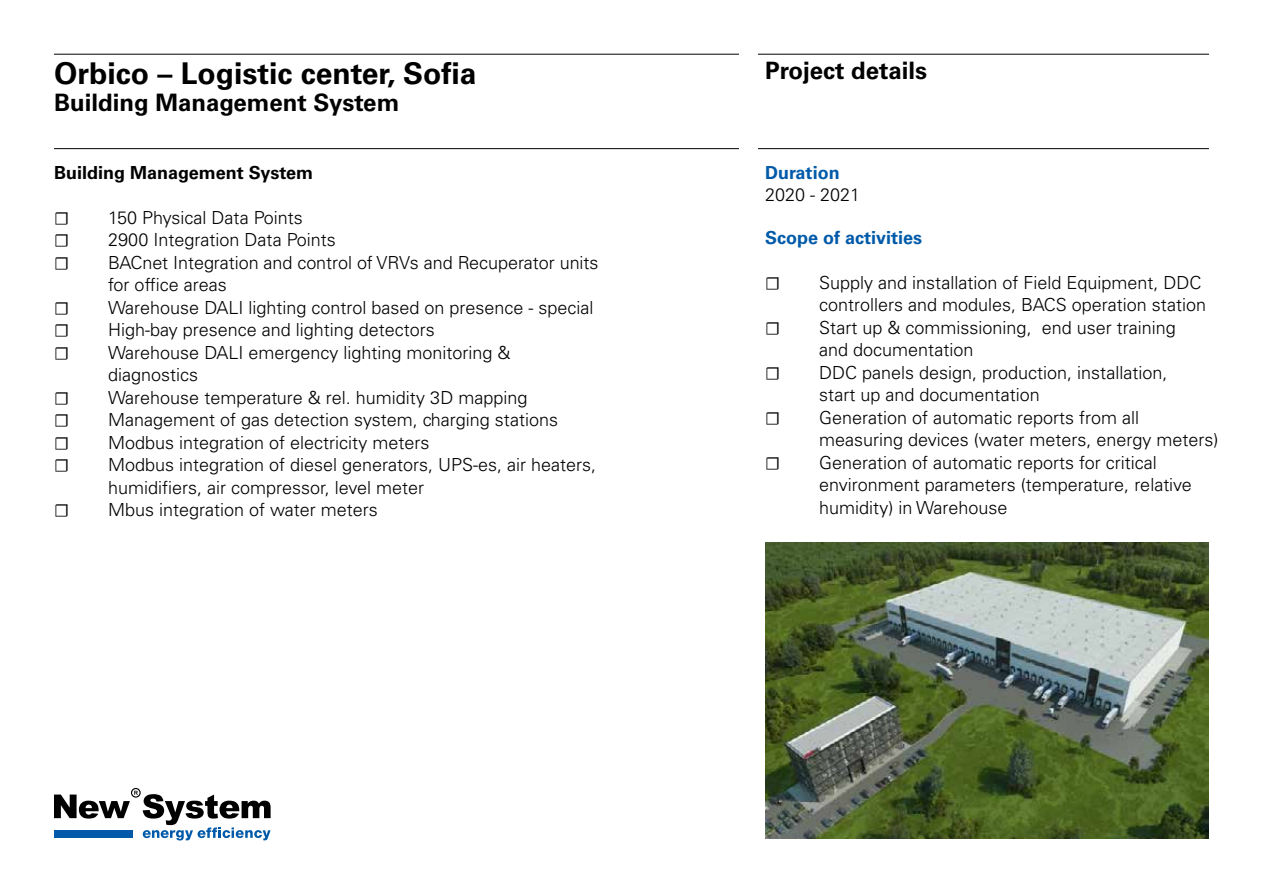
<style>
.page{position:relative;width:1263px;height:893px;background:#fff}
.page>*{position:absolute;margin:0;border:0;box-sizing:border-box;transform-origin:0 0}
.t1{font:700 30px "Univers LT Std";color:#000}
.t2{font:700 24px "Univers LT Std";color:#000}
.t3{font:300 18px/22.5px "Univers LT Std";color:#000}
.t4{font:700 18px "Univers LT Std";color:#005aa9}
.t5{font:700 18px "Univers LT Std";color:#000}
.t6{font:18px "Minion Pro";color:#000}
</style>
<div class="page">
<svg style="left:54px;top:788px;width:217px;height:52px"></svg>
<div style="left:54px;top:830px;width:79px;height:8px;background:#005aa9"></div>
<hr style="left:54px;top:54px;width:1155px;height:1px;background:#000">
<hr style="left:54px;top:148px;width:1155px;height:1px;background:#000">
<div style="left:740px;top:39px;width:18px;height:125px;background:#fff"></div>
<img style="left:765px;top:542px;width:444px;height:296px">
<h1 class="t1" style="left:54px;top:55px;width:424px">Orbico – Logistic center, Sofia</h1>
<h2 class="t2" style="left:54px;top:88px;width:347px">Building Management System</h2>
<p class="t5" style="left:54px;top:162px;width:260px">Building Management System</p>
<p class="t6" style="left:54px;top:206px;width:17px">☐</p>
<p class="t3" style="left:108px;top:206px;width:196px">150 Physical Data Points</p>
<p class="t6" style="left:54px;top:229px;width:17px">☐</p>
<p class="t3" style="left:108px;top:229px;width:229px">2900 Integration Data Points</p>
<p class="t6" style="left:54px;top:251px;width:17px">☐</p>
<p class="t3" style="left:108px;top:251px;width:492px">BACnet Integration and control of VRVs and Recuperator units for office areas</p>
<p class="t6" style="left:54px;top:296px;width:17px">☐</p>
<p class="t3" style="left:108px;top:296px;width:487px">Warehouse DALI lighting control based on presence - special</p>
<p class="t6" style="left:54px;top:319px;width:17px">☐</p>
<p class="t3" style="left:108px;top:319px;width:328px">High-bay presence and lighting detectors</p>
<p class="t6" style="left:54px;top:341px;width:17px">☐</p>
<p class="t3" style="left:108px;top:341px;width:404px">Warehouse DALI emergency lighting monitoring &amp; diagnostics</p>
<p class="t6" style="left:54px;top:386px;width:17px">☐</p>
<p class="t3" style="left:108px;top:386px;width:421px">Warehouse temperature &amp; rel. humidity 3D mapping</p>
<p class="t6" style="left:54px;top:409px;width:17px">☐</p>
<p class="t3" style="left:108px;top:409px;width:452px">Management of gas detection system, charging stations</p>
<p class="t6" style="left:54px;top:431px;width:17px">☐</p>
<p class="t3" style="left:108px;top:431px;width:323px">Modbus integration of electricity meters</p>
<p class="t6" style="left:54px;top:454px;width:17px">☐</p>
<p class="t3" style="left:108px;top:454px;width:490px">Modbus integration of diesel generators, UPS-es, air heaters, humidifiers, air compressor, level meter</p>
<p class="t6" style="left:54px;top:499px;width:17px">☐</p>
<p class="t3" style="left:108px;top:499px;width:271px">Mbus integration of water meters</p>
<h2 class="t2" style="left:765px;top:57px;width:164px">Project details</h2>
<p class="t4" style="left:765px;top:162px;width:76px">Duration</p>
<p class="t3" style="left:765px;top:183px;width:97px">2020 - 2021</p>
<p class="t4" style="left:765px;top:227px;width:159px">Scope of activities</p>
<p class="t6" style="left:765px;top:271px;width:17px">☐</p>
<p class="t3" style="left:819px;top:271px;width:389px">Supply and installation of Field Equipment, DDC controllers and modules, BACS operation station</p>
<p class="t6" style="left:765px;top:316px;width:17px">☐</p>
<p class="t3" style="left:819px;top:316px;width:358px">Start up &amp; commissioning, end user training and documentation</p>
<p class="t6" style="left:765px;top:361px;width:17px">☐</p>
<p class="t3" style="left:819px;top:361px;width:350px">DDC panels design, production, installation, start up and documentation</p>
<p class="t6" style="left:765px;top:406px;width:17px">☐</p>
<p class="t3" style="left:819px;top:406px;width:401px">Generation of automatic reports from all measuring devices (water meters, energy meters)</p>
<p class="t6" style="left:765px;top:451px;width:17px">☐</p>
<p class="t3" style="left:819px;top:451px;width:374px">Generation of automatic reports for critical environment parameters (temperature, relative humidity) in Warehouse</p>
</div>
